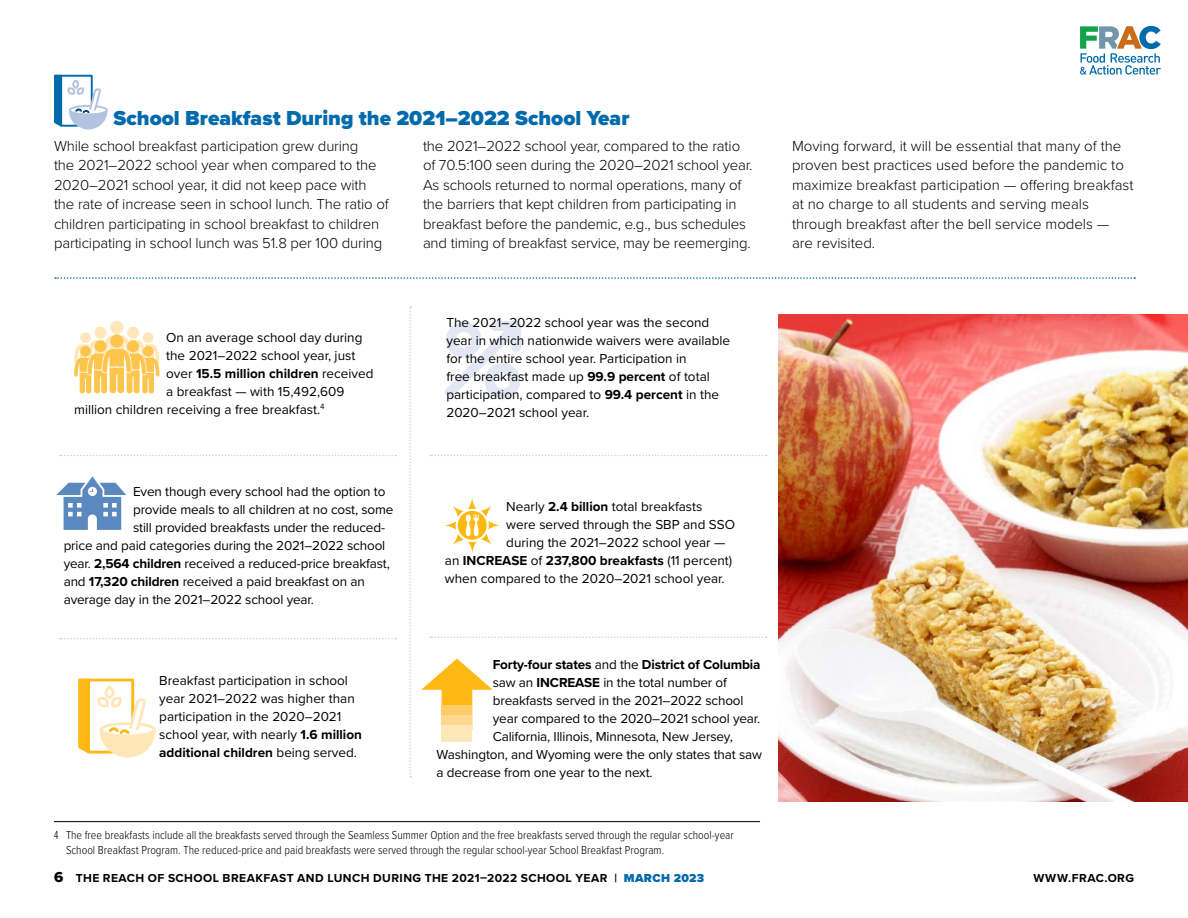
<style>
.page{position:relative;width:1188px;height:918px;background:#fff}
.page>*{position:absolute;margin:0;border:0;box-sizing:border-box;transform-origin:0 0}
.t1{font:900 21px "Proxima Nova";color:#006aad}
.t2{font:300 15px/19.5px "Proxima Nova";letter-spacing:-.01em;color:#000}
.t3{font:13.5px/18px "Proxima Nova";color:#000}
.t4{font:700 13.5px "Proxima Nova";color:#000}
.t5{font:300 12px/15px "Proxima Nova Cond";color:#000}
.t6{font:700 12px "Proxima Nova";letter-spacing:.04em;color:#000}
.s1{font-weight:400}
.s2{font-weight:700}
.s3{font-family:"Proxima Nova Ex Cn"}
.s4{font-family:"Proxima Nova Extrabld";font-weight:400;font-size:15px}
.s5{font-weight:900;color:#006aad}
</style>
<div class="page">
<svg style="left:54px;top:74px;width:54px;height:56px"></svg>
<svg style="left:55px;top:277px;width:1080px;height:2px"></svg>
<svg style="left:60px;top:455px;width:336px;height:1px"></svg>
<svg style="left:60px;top:638px;width:336px;height:1px"></svg>
<svg style="left:430px;top:636px;width:337px;height:2px"></svg>
<svg style="left:430px;top:455px;width:337px;height:1px"></svg>
<svg style="left:410px;top:306px;width:1px;height:472px"></svg>
<hr style="left:54px;top:821px;width:706px;height:1px;background:#000">
<svg style="left:80px;top:332px;width:11px;height:11px"></svg>
<div style="left:95px;top:327px;width:11px;height:12px;background:#ffe7b9;border-radius:50%"></div>
<div style="left:143px;top:332px;width:10px;height:11px;background:#ffe7b9;border-radius:50%"></div>
<div style="left:127px;top:327px;width:12px;height:12px;background:#ffe7b9;border-radius:50%"></div>
<div style="left:110px;top:321px;width:13px;height:13px;background:#ffe7b9;border-radius:50%"></div>
<svg style="left:110px;top:334px;width:13px;height:14px"></svg>
<svg style="left:74px;top:336px;width:85px;height:58px"></svg>
<svg style="left:445px;top:321px;width:76px;height:78px"></svg>
<svg style="left:421px;top:659px;width:72px;height:71px"></svg>
<div style="left:442px;top:706px;width:30px;height:25px;background:#ffcb66"></div>
<div style="left:442px;top:715px;width:30px;height:27px;background:#ffd890"></div>
<div style="left:442px;top:725px;width:30px;height:16px;background:#ffe7b9"></div>
<svg style="left:56px;top:476px;width:70px;height:54px"></svg>
<img style="left:778px;top:315px;width:410px;height:486px">
<svg style="left:78px;top:678px;width:78px;height:80px"></svg>
<svg style="left:445px;top:498px;width:55px;height:55px"></svg>
<svg style="left:1080px;top:26px;width:81px;height:49px"></svg>
<h1 class="t1" style="left:114px;top:102px;width:518px">School Breakfast During the 2021–2022 School Year</h1>
<p class="t2" style="left:54px;top:135px;width:336px">While school breakfast participation grew during<br>the 2021–2022 school year when compared to the 2020–2021 school year, it did not keep pace with the rate of increase seen in school lunch. The ratio of children participating in school breakfast to children participating in school lunch was 51.8 per 100 during</p>
<p class="t2" style="left:423px;top:135px;width:331px">the 2021–2022 school year, compared to the ratio of 70.5:100 seen during the 2020–2021 school year.<br>As schools returned to normal operations, many of the barriers that kept children from participating in breakfast before the pandemic, e.g., bus schedules and timing of breakfast service, may be reemerging.</p>
<p class="t2" style="left:792px;top:135px;width:343px">Moving forward, it will be essential that many of the proven best practices used before the pandemic to maximize breakfast participation — offering breakfast at no charge to all students and serving meals through breakfast after the bell service models — are revisited.</p>
<p class="t3" style="left:166px;top:328px;width:198px">On an average school day during</p>
<p class="t3" style="left:166px;top:346px;width:191px">the 2021–2022 school year, just</p>
<p class="t4" style="left:166px;top:363px;width:209px"><span class="s1">over</span> 15.5 million children <span class="s1">received</span></p>
<p class="t3" style="left:166px;top:382px;width:180px">a breakfast — with 15,492,609</p>
<p class="t3" style="left:74px;top:400px;width:252px">million children receiving a free breakfast.<sup>4</sup></p>
<p class="t3" style="left:133px;top:482px;width:254px">Even though every school had the option to</p>
<p class="t3" style="left:133px;top:500px;width:262px">provide meals to all children at no cost, some</p>
<p class="t3" style="left:133px;top:518px;width:254px">still provided breakfasts under the reduced-</p>
<p class="t3" style="left:64px;top:536px;width:323px">price and paid categories during the 2021–2022 school</p>
<p class="t3" style="left:64px;top:554px;width:328px">year. <span class="s2">2,564 children</span> received a reduced-price breakfast,</p>
<p class="t3" style="left:64px;top:572px;width:303px">and <span class="s2">17,320 children</span> received a paid breakfast on an</p>
<p class="t3" style="left:64px;top:590px;width:252px">average day in the 2021–2022 school year.</p>
<p class="t3" style="left:159px;top:671px;width:204px">Breakfast participation in school year 2021–2022 was higher than participation in the 2020–2021 school year, with nearly <span class="s2">1.6 million additional children</span> being served.</p>
<p class="t3" style="left:446px;top:313px;width:285px">The 2021–2022 school year was the second year in which nationwide waivers were available for the entire school year. Participation in<br>free breakfast made up <span class="s2">99.9 percent</span> of total participation, compared to <span class="s2">99.4 percent</span> in the 2020–2021 school year.</p>
<p class="t3" style="left:506px;top:497px;width:198px">Nearly <span class="s2">2.4 billion</span> total breakfasts</p>
<p class="t3" style="left:506px;top:515px;width:230px">were served through the SBP and SSO</p>
<p class="t3" style="left:506px;top:533px;width:221px">during the 2021–2022 school year —</p>
<p class="t4" style="left:445px;top:550px;width:289px"><span class="s1">an</span> INCREASE <span class="s1">of</span> 237,800 breakfasts <span class="s1">(11 percent)</span></p>
<p class="t3" style="left:445px;top:569px;width:281px">when compared to the 2020–2021 school year.</p>
<p class="t4" style="left:493px;top:655px;width:269px">Forty-four states <span class="s1">and the</span> District of Columbia</p>
<p class="t3" style="left:493px;top:673px;width:236px">saw an <span class="s2">INCREASE</span> in the total number of</p>
<p class="t3" style="left:493px;top:691px;width:252px">breakfasts served in the 2021–2022 school</p>
<p class="t3" style="left:493px;top:709px;width:269px">year compared to the 2020–2021 school year.</p>
<p class="t3" style="left:493px;top:727px;width:242px">California, Illinois, Minnesota, New Jersey,</p>
<p class="t3" style="left:437px;top:745px;width:327px">Washington, and Wyoming were the only states that saw</p>
<p class="t3" style="left:437px;top:763px;width:218px">a decrease from one year to the next.</p>
<p class="t5" style="left:66px;top:827px;width:669px;text-indent:-12px"><span class="s3">4</span> The free breakfasts include all the breakfasts served through the Seamless Summer Option and the free breakfasts served through the regular school-year<br>School Breakfast Program. The reduced-price and paid breakfasts were served through the regular school-year School Breakfast Program.</p>
<p class="t6" style="left:54px;top:869px;width:652px"><span class="s4">6</span> THE REACH OF SCHOOL BREAKFAST AND LUNCH DURING THE 2021–2022 SCHOOL YEAR | <span class="s5">MARCH 2023</span></p>
<p class="t6" style="left:1033px;top:869px;width:102px">WWW.FRAC.ORG</p>
</div>
